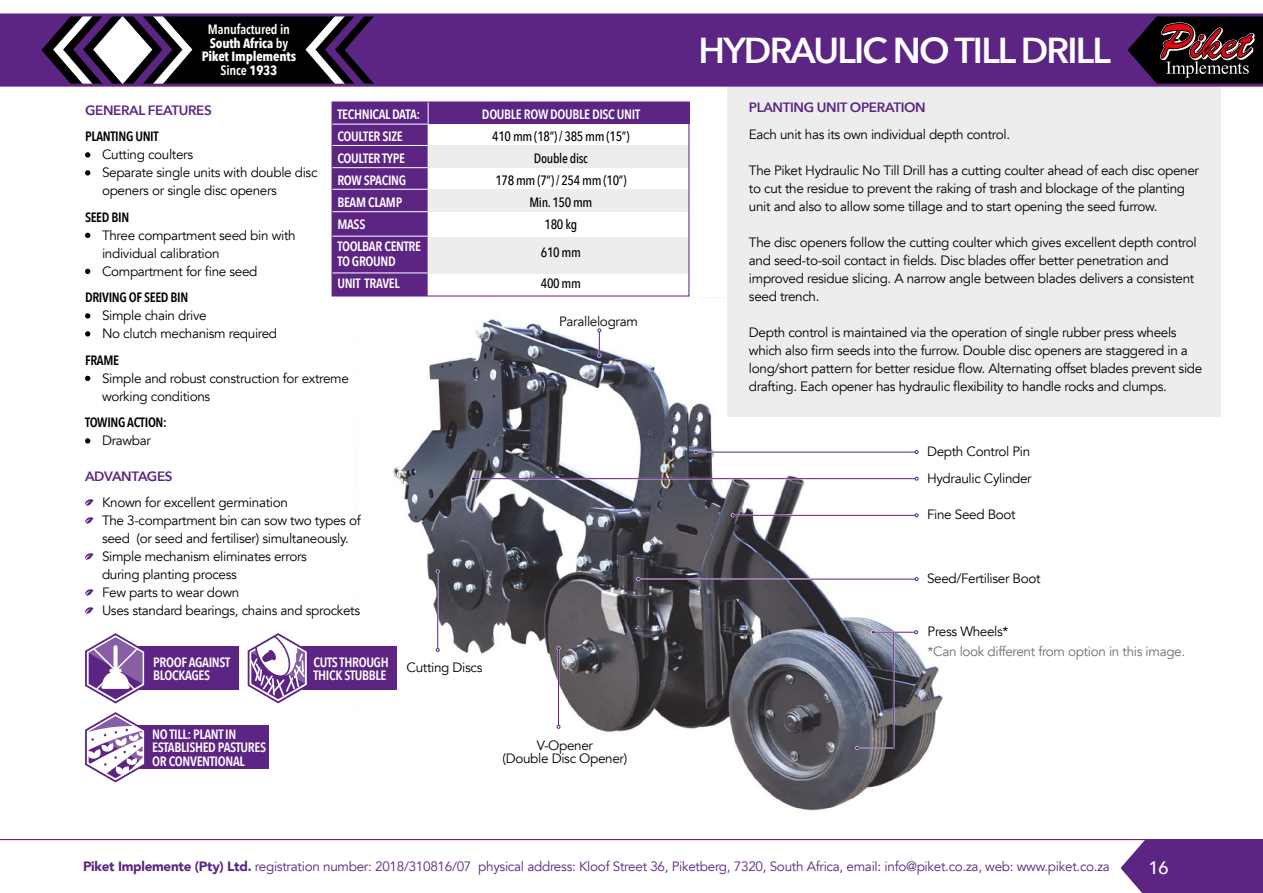
<style>
.page{position:relative;width:1263px;height:893px;background:#fff}
.page>*{position:absolute;margin:0;border:0;box-sizing:border-box;transform-origin:0 0}
.t1{font:600 36px "Avenir Next";letter-spacing:-.05em;color:#fff}
.t2{font:500 18px "Avenir";color:#fff}
.t3{font:13.5px/18px "Avenir";letter-spacing:-.025em;color:#000}
.t4{font:600 13.5px/13.5px "Avenir Next Condensed";letter-spacing:-.025em;color:#fff}
.t5{font:13.5px "Avenir";letter-spacing:-.02em;color:#5c2483}
.t6{font:700 13.5px/13.5px "Avenir Next Condensed";letter-spacing:-.01em;color:#fff;text-align:center}
.t7{font:500 13.5px "Avenir Next Condensed";letter-spacing:-.025em;color:#000}
.t8{font:600 13.5px "Avenir Next Condensed";letter-spacing:-.025em;color:#000}
.t9{font:600 13.5px "Avenir Next";letter-spacing:-.025em;color:#5c2483}
.t10{font:13.5px "Avenir";letter-spacing:-.025em;color:#706f6f}
.s1{font-weight:600}
.s2{font-weight:900}
</style>
<div class="page">
<img style="left:393px;top:319px;width:550px;height:492px">
<div style="left:727px;top:78px;width:493px;height:339px;background:#ededed"></div>
<div style="left:332px;top:102px;width:357px;height:22px;background:#5c2483"></div>
<div style="left:352px;top:146px;width:337px;height:22px;background:#ededed"></div>
<div style="left:352px;top:189px;width:337px;height:23px;background:#ededed"></div>
<div style="left:352px;top:237px;width:337px;height:36px;background:#ededed"></div>
<div style="left:332px;top:102px;width:96px;height:194px;background:#5c2483"></div>
<hr style="left:428px;top:101px;width:1px;height:204px;background:#fff">
<hr style="left:332px;top:124px;width:96px;height:1px;background:#fff">
<hr style="left:332px;top:145px;width:96px;height:1px;background:#fff">
<hr style="left:332px;top:167px;width:96px;height:1px;background:#fff">
<hr style="left:332px;top:189px;width:96px;height:1px;background:#fff">
<hr style="left:332px;top:211px;width:96px;height:1px;background:#fff">
<hr style="left:332px;top:236px;width:96px;height:1px;background:#fff">
<hr style="left:332px;top:273px;width:95px;height:1px;background:#fff">
<div style="left:332px;top:102px;width:357px;height:194px;border:1px solid #5c2483"></div>
<svg style="left:85px;top:152px;width:5px;height:6px"></svg>
<svg style="left:85px;top:170px;width:5px;height:6px"></svg>
<svg style="left:85px;top:233px;width:5px;height:5px"></svg>
<svg style="left:85px;top:269px;width:5px;height:5px"></svg>
<svg style="left:85px;top:313px;width:5px;height:6px"></svg>
<svg style="left:85px;top:331px;width:5px;height:6px"></svg>
<svg style="left:85px;top:376px;width:5px;height:5px"></svg>
<svg style="left:85px;top:438px;width:5px;height:6px"></svg>
<svg style="left:85px;top:499px;width:8px;height:7px"></svg>
<svg style="left:85px;top:517px;width:8px;height:7px"></svg>
<svg style="left:85px;top:553px;width:8px;height:7px"></svg>
<svg style="left:85px;top:589px;width:8px;height:7px"></svg>
<svg style="left:85px;top:607px;width:8px;height:7px"></svg>
<div style="left:128px;top:646px;width:111px;height:44px;background:#5c2483"></div>
<div style="left:290px;top:646px;width:107px;height:44px;background:#5c2483"></div>
<svg style="left:247px;top:633px;width:60px;height:71px"></svg>
<div style="left:125px;top:725px;width:144px;height:44px;background:#5c2483"></div>
<svg style="left:85px;top:633px;width:60px;height:150px"></svg>
<hr style="left:824px;top:508px;width:1px;height:36px;background:#fff">
<hr style="left:873px;top:631px;width:45px;height:2px;background:#fff">
<hr style="left:873px;top:632px;width:42px;height:1px;background:#5c2483">
<svg style="left:914px;top:630px;width:4px;height:4px"></svg>
<hr style="left:558px;top:648px;width:1px;height:77px;background:#5c2483">
<svg style="left:557px;top:725px;width:3px;height:4px"></svg>
<svg style="left:556px;top:646px;width:4px;height:4px"></svg>
<hr style="left:437px;top:571px;width:1px;height:77px;background:#5c2483">
<svg style="left:436px;top:648px;width:4px;height:4px"></svg>
<svg style="left:436px;top:569px;width:4px;height:4px"></svg>
<hr style="left:473px;top:478px;width:442px;height:1px;background:#5c2483">
<svg style="left:915px;top:477px;width:3px;height:4px"></svg>
<svg style="left:471px;top:477px;width:4px;height:4px"></svg>
<svg style="left:597px;top:328px;width:4px;height:30px"></svg>
<hr style="left:695px;top:451px;width:223px;height:2px;background:#fff">
<hr style="left:696px;top:452px;width:219px;height:1px;background:#5c2483">
<svg style="left:694px;top:450px;width:4px;height:4px"></svg>
<hr style="left:638px;top:578px;width:280px;height:2px;background:#fff">
<hr style="left:638px;top:579px;width:277px;height:1px;background:#5c2483">
<svg style="left:636px;top:577px;width:4px;height:4px"></svg>
<hr style="left:733px;top:515px;width:182px;height:1px;background:#5c2483">
<svg style="left:731px;top:513px;width:4px;height:4px"></svg>
<svg style="left:915px;top:513px;width:3px;height:4px"></svg>
<svg style="left:855px;top:630px;width:40px;height:120px;background:#636575"></svg>
<div style="left:1078px;top:15px;width:185px;height:70px;background:#000"></div>
<div style="left:404px;top:16px;width:753px;height:68px;background:#5c2483"></div>
<svg style="left:0;top:16px;width:404px;height:68px;background:#433150"></svg>
<svg style="left:1160px;top:22px;width:95px;height:62px"></svg>
<hr style="left:0;top:13px;width:1263px;height:3px;background:#5c2483">
<hr style="left:0;top:84px;width:1263px;height:3px;background:#5c2483">
<hr style="left:0;top:839px;width:1263px;height:1px;background:#5c2483">
<svg style="left:1120px;top:840px;width:143px;height:53px;background:#69368d"></svg>
<p class="t6" style="left:202px;top:23px;width:96px"><span class="s1">Manufactured in<br></span>South Africa <span class="s1">by<br></span>Piket Implements<br><span class="s1">Since</span> 1933</p>
<p class="t9" style="left:85px;top:98px;width:128px">GENERAL FEATURES</p>
<p class="t8" style="left:85px;top:125px;width:75px">PLANTING UNIT</p>
<p class="t3" style="left:102px;top:146px;width:217px">Cutting coulters<br>Separate single units with double disc openers or single disc openers</p>
<p class="t8" style="left:85px;top:205px;width:46px">SEED BIN</p>
<p class="t3" style="left:102px;top:226px;width:195px">Three compartment seed bin with individual calibration<br>Compartment for fine seed</p>
<p class="t8" style="left:85px;top:286px;width:105px">DRIVING OF SEED BIN</p>
<p class="t3" style="left:102px;top:307px;width:177px">Simple chain drive<br>No clutch mechanism required</p>
<p class="t8" style="left:85px;top:348px;width:35px">FRAME</p>
<p class="t3" style="left:102px;top:369px;width:248px">Simple and robust construction for extreme working conditions</p>
<p class="t8" style="left:85px;top:411px;width:83px">TOWING ACTION:</p>
<p class="t3" style="left:102px;top:432px;width:50px">Drawbar</p>
<p class="t9" style="left:85px;top:464px;width:89px">ADVANTAGES</p>
<p class="t3" style="left:102px;top:494px;width:260px">Known for excellent germination<br>The 3-compartment bin can sow two types of seed (or seed and fertiliser) simultaneously.<br>Simple mechanism eliminates errors<br>during planting process<br>Few parts to wear down<br>Uses standard bearings, chains and sprockets</p>
<p class="t4" style="left:337px;top:107px;width:84px">TECHNICAL DATA:</p>
<p class="t4" style="left:482px;top:107px;width:160px">DOUBLE ROW DOUBLE DISC UNIT</p>
<p class="t4" style="left:337px;top:129px;width:67px">COULTER SIZE</p>
<p class="t7" style="left:492px;top:128px;width:139px">410 mm (18”) / 385 mm (15”)</p>
<p class="t4" style="left:337px;top:151px;width:69px">COULTER TYPE</p>
<p class="t7" style="left:534px;top:150px;width:55px">Double disc</p>
<p class="t4" style="left:337px;top:173px;width:70px">ROW SPACING</p>
<p class="t7" style="left:495px;top:172px;width:133px">178 mm (7”) / 254 mm (10”)</p>
<p class="t4" style="left:337px;top:195px;width:66px">BEAM CLAMP</p>
<p class="t7" style="left:529px;top:194px;width:65px">Min. 150 mm</p>
<p class="t4" style="left:337px;top:217px;width:30px">MASS</p>
<p class="t7" style="left:545px;top:216px;width:34px">180 kg</p>
<p class="t4" style="left:337px;top:239px;width:85px;line-height:15px">TOOLBAR CENTRE<br>TO GROUND</p>
<p class="t7" style="left:541px;top:244px;width:42px">610 mm</p>
<p class="t4" style="left:337px;top:277px;width:64px">UNIT TRAVEL</p>
<p class="t7" style="left:541px;top:275px;width:42px">400 mm</p>
<p class="t3" style="left:559px;top:313px;width:80px">Parallelogram</p>
<p class="t4" style="left:153px;top:655px;width:79px">PROOF AGAINST<br>BLOCKAGES</p>
<p class="t4" style="left:313px;top:655px;width:77px">CUTS THROUGH<br>THICK STUBBLE</p>
<p class="t3" style="left:406px;top:659px;width:77px">Cutting Discs</p>
<p class="t4" style="left:152px;top:727px;width:115px">NO TILL: PLANT IN<br>ESTABLISHED PASTURES<br>OR CONVENTIONAL</p>
<p class="t3" style="left:503px;top:738px;width:126px;line-height:13.5px;text-align:center">V-Opener<br>(Double Disc Opener)</p>
<h1 class="t1" style="left:698px;top:19px;width:414px">HYDRAULIC NO TILL DRILL</h1>
<p class="t6" style="left:966px;top:36px;width:96px">South Africa <span class="s1">by<br></span>Piket Implements</p>
<p class="t9" style="left:749px;top:96px;width:178px">PLANTING UNIT OPERATION</p>
<p class="t3" style="left:749px;top:125px;width:263px">Each unit has its own individual depth control.</p>
<p class="t3" style="left:749px;top:161px;width:452px">The Piket Hydraulic No Till Drill has a cutting coulter ahead of each disc opener to cut the residue to prevent the raking of trash and blockage of the planting unit and also to allow some tillage and to start opening the seed furrow.</p>
<p class="t3" style="left:749px;top:233px;width:449px">The disc openers follow the cutting coulter which gives excellent depth control and seed-to-soil contact in fields. Disc blades offer better penetration and improved residue slicing. A narrow angle between blades delivers a consistent seed trench.</p>
<p class="t3" style="left:749px;top:323px;width:455px">Depth control is maintained via the operation of single rubber press wheels which also firm seeds into the furrow. Double disc openers are staggered in a long/short pattern for better residue flow. Alternating offset blades prevent side drafting. Each opener has hydraulic flexibility to handle rocks and clumps.</p>
<p class="t3" style="left:927px;top:443px;width:105px">Depth Control Pin</p>
<p class="t3" style="left:927px;top:469px;width:106px">Hydraulic Cylinder</p>
<p class="t3" style="left:927px;top:506px;width:90px">Fine Seed Boot</p>
<p class="t3" style="left:927px;top:570px;width:115px">Seed/Fertiliser Boot</p>
<p class="t3" style="left:927px;top:623px;width:82px">Press Wheels*</p>
<p class="t10" style="left:927px;top:643px;width:259px">*Can look different from option in this image.</p>
<p class="t5" style="left:83px;top:858px;width:1028px"><span class="s2">Piket Implemente (Pty) Ltd.</span> registration number: 2018/310816/07 physical address: Kloof Street 36, Piketberg, 7320, South Africa, email: info@piket.co.za, web: www.piket.co.za</p>
<h2 class="t2" style="left:1148px;top:852px;width:22px">16</h2>
</div>
